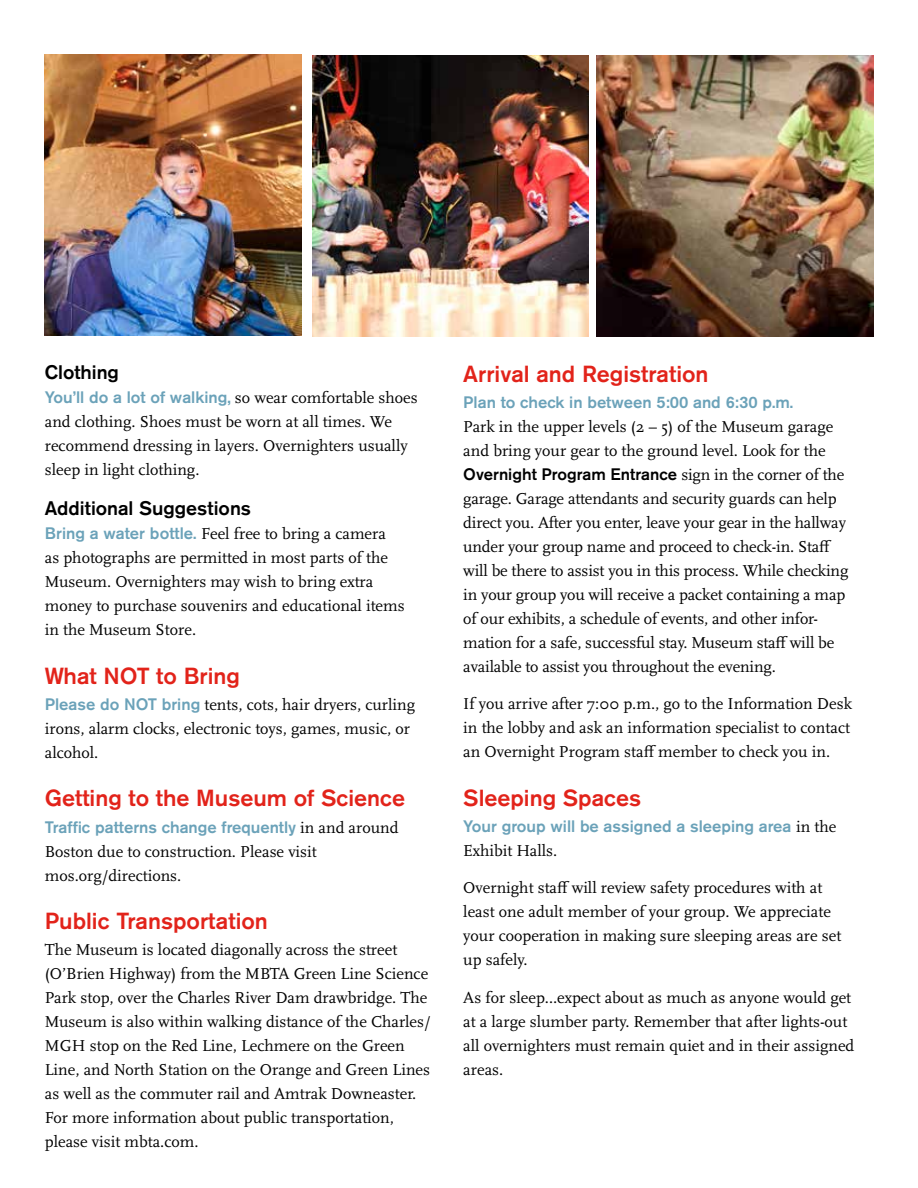
<style>
.page{position:relative;width:918px;height:1188px;background:#fff}
.page>*{position:absolute;margin:0;border:0;box-sizing:border-box;transform-origin:0 0}
.t1{font:500 23.1px "Akzidenz Grotesk BE";color:#e2231a}
.t2{font:500 19.5px "Akzidenz Grotesk BE";color:#000}
.t3{font:16.5px/24px "Scala OT";color:#000}
.t4{font:500 16.5px "Akzidenz Grotesk BE";color:#6ba2b9}
.t5{font:500 16.5px "Akzidenz Grotesk BE";color:#000}
.s1{font-family:"Scala OT";font-weight:400;color:#000}
.s2{font-family:"Akzidenz Grotesk BE";font-weight:500;color:#6ba2b9}
.s3{font-family:"Scala OT";font-weight:400}
</style>
<div class="page">
<img style="left:45px;top:54px;width:256px;height:281px">
<img style="left:312px;top:55px;width:277px;height:281px">
<img style="left:596px;top:55px;width:277px;height:281px">
<p class="t2" style="left:45px;top:360px;width:76px">Clothing</p>
<p class="t4" style="left:45px;top:387px;width:375px">You’ll do a lot of walking, <span class="s1">so wear comfortable shoes</span></p>
<p class="t3" style="left:45px;top:410px;width:364px">and clothing. Shoes must be worn at all times. We recommend dressing in layers. Overnighters usually sleep in light clothing.</p>
<p class="t2" style="left:45px;top:497px;width:208px">Additional Suggestions</p>
<p class="t3" style="left:45px;top:522px;width:361px"><span class="s2">Bring a water bottle.</span> Feel free to bring a camera<br>as photographs are permitted in most parts of the Museum. Overnighters may wish to bring extra money to purchase souvenirs and educational items in the Museum Store.</p>
<h1 class="t1" style="left:45px;top:662px;width:197px">What NOT to Bring</h1>
<p class="t3" style="left:45px;top:693px;width:372px"><span class="s2">Please do NOT bring</span> tents, cots, hair dryers, curling irons, alarm clocks, electronic toys, games, music, or alcohol.</p>
<h1 class="t1" style="left:45px;top:784px;width:362px">Getting to the Museum of Science</h1>
<p class="t4" style="left:45px;top:817px;width:355px">Traffic patterns change frequently <span class="s1">in and around</span></p>
<p class="t3" style="left:45px;top:840px;width:274px">Boston due to construction. Please visit mos.org/directions.</p>
<h1 class="t1" style="left:45px;top:907px;width:225px">Public Transportation</h1>
<p class="t3" style="left:45px;top:938px;width:388px">The Museum is located diagonally across the street (O’Brien Highway) from the MBTA Green Line Science Park stop, over the Charles River Dam drawbridge. The Museum is also within walking distance of the Charles/ MGH stop on the Red Line, Lechmere on the Green Line, and North Station on the Orange and Green Lines as well as the commuter rail and Amtrak Downeaster.<br>For more information about public transportation, please visit mbta.com.</p>
<h1 class="t1" style="left:463px;top:359px;width:247px">Arrival and Registration</h1>
<p class="t4" style="left:463px;top:392px;width:331px">Plan to check in between 5:00 and 6:30 p.m.</p>
<p class="t3" style="left:463px;top:415px;width:372px">Park in the upper levels (2 – 5) of the Museum garage and bring your gear to the ground level. Look for the</p>
<p class="t5" style="left:463px;top:464px;width:383px">Overnight Program Entrance <span class="s3">sign in the corner of the</span></p>
<p class="t3" style="left:463px;top:487px;width:387px">garage. Garage attendants and security guards can help direct you. After you enter, leave your gear in the hallway under your group name and proceed to check-in. Staff will be there to assist you in this process. While checking in your group you will receive a packet containing a map of our exhibits, a schedule of events, and other infor&shy;mation for a safe, successful stay. Museum staff will be available to assist you throughout the evening.</p>
<p class="t3" style="left:463px;top:692px;width:390px">If you arrive after 7:00 p.m., go to the Information Desk in the lobby and ask an information specialist to contact an Overnight Program staff member to check you in.</p>
<h1 class="t1" style="left:463px;top:784px;width:179px">Sleeping Spaces</h1>
<p class="t4" style="left:463px;top:816px;width:375px">Your group will be assigned a sleeping area <span class="s1">in the</span></p>
<p class="t3" style="left:463px;top:839px;width:96px">Exhibit Halls.</p>
<p class="t3" style="left:463px;top:876px;width:380px">Overnight staff will review safety procedures with at least one adult member of your group. We appreciate your cooperation in making sure sleeping areas are set up safely.</p>
<p class="t3" style="left:463px;top:986px;width:393px">As for sleep…expect about as much as anyone would get at a large slumber party. Remember that after lights-out all overnighters must remain quiet and in their assigned areas.</p>
</div>
